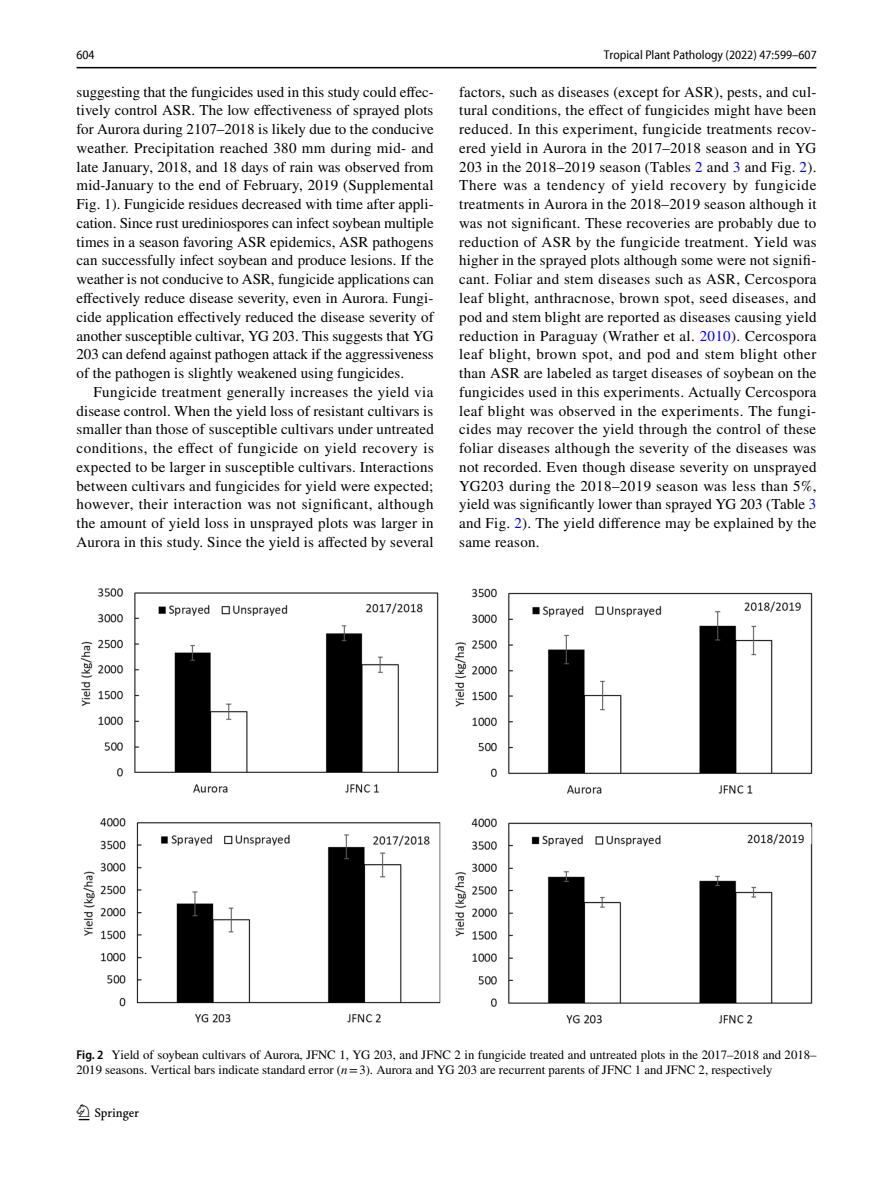
<style>
.page{position:relative;width:893px;height:1187px;background:#fff}
.page>*{position:absolute;margin:0;border:0;box-sizing:border-box;transform-origin:0 0}
.t1{font:22.5px "Springnew Regular 2";color:#000}
.t2{font:15px/18.8px "STIX";letter-spacing:.02em;color:#000;text-align:justify}
.t3{font:12.75px/15px "STIX";color:#000}
.t4{font:semi-condensed 12.75px "Myriad Pro Unic";color:#000}
.s1{color:#00f}
.s2{font-family:"Myriad Pro";font-weight:600;font-stretch:semi-condensed}
.s3{font-style:italic}
</style>
<div class="page">
<hr style="left:77px;top:67px;width:739px;height:1px;background:#000">
<img style="left:81px;top:588px;width:731px;height:435px">
<p class="t4" style="left:76px;top:50px;width:20px">604</p>
<p class="t4" style="left:604px;top:50px;width:214px">Tropical Plant Pathology (2022) 47:599–607</p>
<p class="t2" style="left:77px;top:83px;width:359px">suggesting that the fungicides used in this study could effec&shy;tively control ASR. The low effectiveness of sprayed plots for Aurora during 2107–2018 is likely due to the conducive weather. Precipitation reached 380 mm during mid- and late January, 2018, and 18 days of rain was observed from mid-January to the end of February, 2019 (Supplemental Fig. 1). Fungicide residues decreased with time after appli&shy;cation. Since rust urediniospores can infect soybean multiple times in a season favoring ASR epidemics, ASR pathogens can successfully infect soybean and produce lesions. If the weather is not conducive to ASR, fungicide applications can effectively reduce disease severity, even in Aurora. Fungi&shy;cide application effectively reduced the disease severity of another susceptible cultivar, YG 203. This suggests that YG 203 can defend against pathogen attack if the aggressiveness of the pathogen is slightly weakened using fungicides.</p>
<p class="t2" style="left:77px;top:383px;width:359px;text-indent:17px">Fungicide treatment generally increases the yield via disease control. When the yield loss of resistant cultivars is smaller than those of susceptible cultivars under untreated conditions, the effect of fungicide on yield recovery is expected to be larger in susceptible cultivars. Interactions between cultivars and fungicides for yield were expected; however, their interaction was not significant, although the amount of yield loss in unsprayed plots was larger in Aurora in this study. Since the yield is affected by several</p>
<p class="t2" style="left:459px;top:83px;width:359px">factors, such as diseases (except for ASR), pests, and cul&shy;tural conditions, the effect of fungicides might have been reduced. In this experiment, fungicide treatments recov&shy;ered yield in Aurora in the 2017–2018 season and in YG 203 in the 2018–2019 season (Tables <span class="s1">2</span> and <span class="s1">3</span> and Fig. <span class="s1">2</span>).<br>There was a tendency of yield recovery by fungicide treatments in Aurora in the 2018–2019 season although it was not significant. These recoveries are probably due to reduction of ASR by the fungicide treatment. Yield was higher in the sprayed plots although some were not signifi&shy;cant. Foliar and stem diseases such as ASR, Cercospora leaf blight, anthracnose, brown spot, seed diseases, and pod and stem blight are reported as diseases causing yield reduction in Paraguay (Wrather et al. <span class="s1">2010</span>). Cercospora leaf blight, brown spot, and pod and stem blight other than ASR are labeled as target diseases of soybean on the fungicides used in this experiments. Actually Cercospora leaf blight was observed in the experiments. The fungi&shy;cides may recover the yield through the control of these foliar diseases although the severity of the diseases was not recorded. Even though disease severity on unsprayed YG203 during the 2018–2019 season was less than 5%, yield was significantly lower than sprayed YG 203 (Table <span class="s1">3 </span>and Fig. <span class="s1">2</span>). The yield difference may be explained by the same reason.</p>
<p class="t3" style="left:77px;top:1047px;width:741px"><span class="s2">Fig. 2</span> Yield of soybean cultivars of Aurora, JFNC 1, YG 203, and JFNC 2 in fungicide treated and untreated plots in the 2017–2018 and 2018–<br>2019 seasons. Vertical bars indicate standard error (<span class="s3">n</span>=3). Aurora and YG 203 are recurrent parents of JFNC 1 and JFNC 2, respectively</p>
<h1 class="t1" style="left:79px;top:1104px;width:62px">1 3</h1>
</div>
